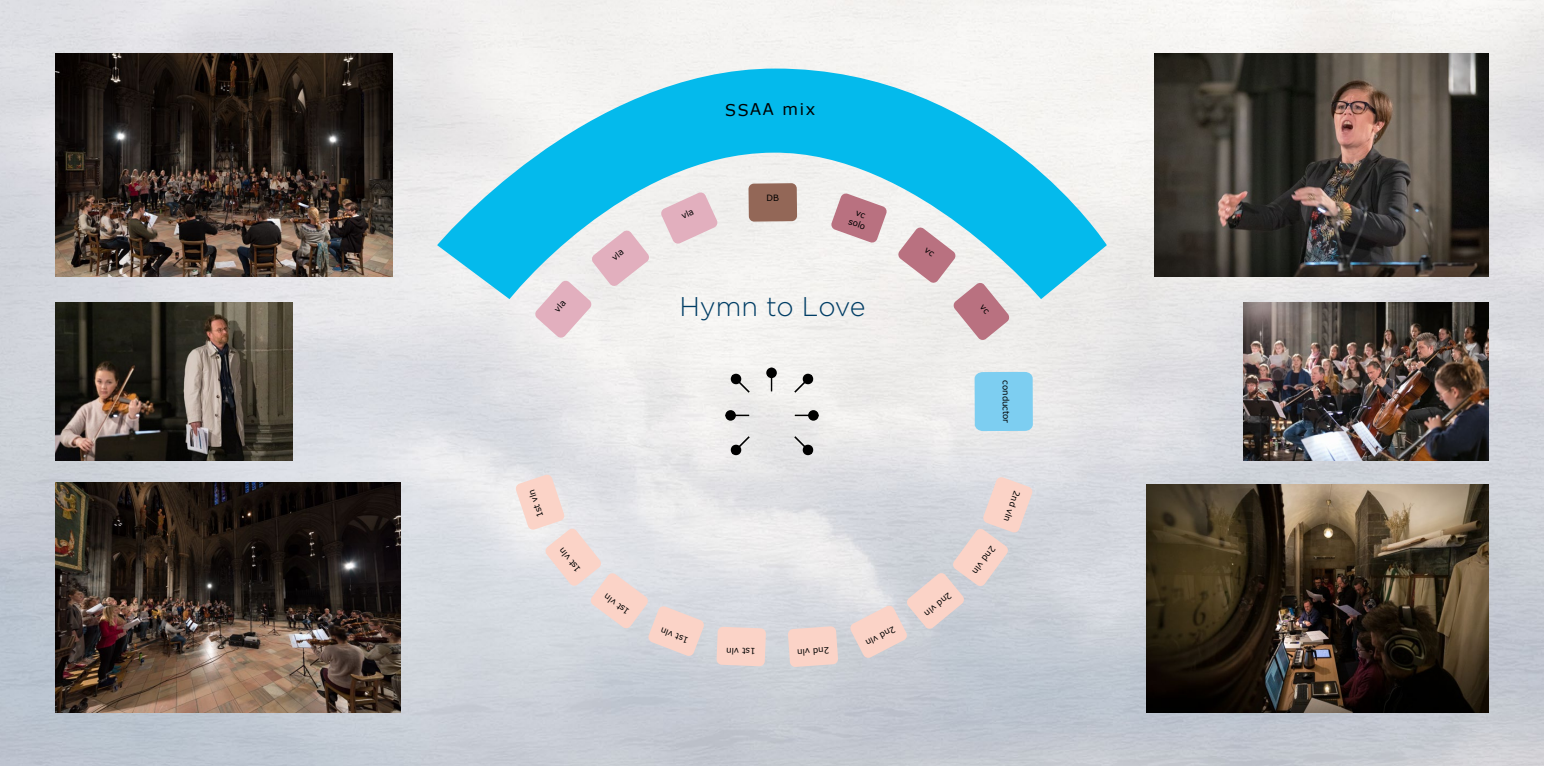
<style>
.page{position:relative;width:1544px;height:766px;background:#fff}
.page>*{position:absolute;margin:0;border:0;box-sizing:border-box;transform-origin:0 0}
.t1{font:300 27px "Gotham";letter-spacing:-.01em;color:#003d65}
.t2{font:15.97px "Verdana";color:#000}
.t3{font:8.55px/10.3px "Verdana";letter-spacing:-.005em;color:#000;text-align:center}
</style>
<div class="page">
<img style="left:0;top:0;width:1543px;height:765px">
<svg style="left:437px;top:69px;width:669px;height:230px"></svg>
<svg style="left:716px;top:626px;width:50px;height:40px;background:#f6d3c9"></svg>
<svg style="left:788px;top:626px;width:50px;height:41px;background:#f5d2c9"></svg>
<svg style="left:849px;top:476px;width:184px;height:182px;background:#d9d3d6"></svg>
<svg style="left:515px;top:474px;width:189px;height:182px;background:#e4ddde"></svg>
<svg style="left:771px;top:378px;width:1px;height:13px"></svg>
<div style="left:766px;top:367px;width:11px;height:11px;background:#000;border-radius:50%"></div>
<svg style="left:793px;top:373px;width:20px;height:21px"></svg>
<svg style="left:730px;top:373px;width:21px;height:21px"></svg>
<svg style="left:730px;top:434px;width:21px;height:21px"></svg>
<svg style="left:793px;top:434px;width:20px;height:21px"></svg>
<svg style="left:795px;top:414px;width:13px;height:2px"></svg>
<div style="left:808px;top:410px;width:10px;height:10px;background:#000;border-radius:50%"></div>
<svg style="left:736px;top:414px;width:13px;height:2px"></svg>
<div style="left:725px;top:410px;width:11px;height:10px;background:#000;border-radius:50%"></div>
<div style="left:974px;top:372px;width:59px;height:59px;background:#7dcef1"></div>
<img style="left:55px;top:54px;width:337px;height:223px">
<img style="left:55px;top:482px;width:345px;height:229px">
<img style="left:1146px;top:484px;width:342px;height:227px">
<img style="left:1154px;top:54px;width:334px;height:223px">
<img style="left:1243px;top:302px;width:245px;height:158px">
<img style="left:55px;top:302px;width:237px;height:158px">
<svg style="left:660px;top:192px;width:58px;height:52px;background:#e7c8d0"></svg>
<svg style="left:534px;top:230px;width:115px;height:108px"></svg>
<svg style="left:897px;top:227px;width:112px;height:113px"></svg>
<svg style="left:767px;top:195px;width:12px;height:6px"></svg>
<h2 class="t2" style="left:725px;top:99px;width:92px;rotate:-1deg">SSAA mix</h2>
<p class="t3" style="left:535px;top:519px;width:31px;rotate:-108deg">1st vln</p>
<p class="t3" style="left:575px;top:574px;width:31px;rotate:-129deg">1st vln</p>
<p class="t3" style="left:625px;top:617px;width:31px;rotate:-143deg">1st vln</p>
<p class="t3" style="left:854px;top:206px;width:19px;rotate:20deg">vc solo</p>
<h1 class="t1" style="left:679px;top:289px;width:188px">Hymn to Love</h1>
<p class="t3" style="left:686px;top:645px;width:31px;rotate:-159deg">1st vln</p>
<p class="t3" style="left:755px;top:656px;width:31px;rotate:-178deg">1st vln</p>
<p class="t3" style="left:829px;top:655px;width:34px;rotate:176deg">2nd vln</p>
<p class="t3" style="left:897px;top:633px;width:34px;rotate:153deg">2nd vln</p>
<p class="t3" style="left:1011px;top:380px;width:44px;rotate:90deg">conductor</p>
<p class="t3" style="left:954px;top:598px;width:34px;rotate:140deg">2nd vln</p>
<p class="t3" style="left:1022px;top:493px;width:34px;rotate:110deg">2nd vln</p>
<p class="t3" style="left:997px;top:550px;width:34px;rotate:126deg">2nd vln</p>
</div>
